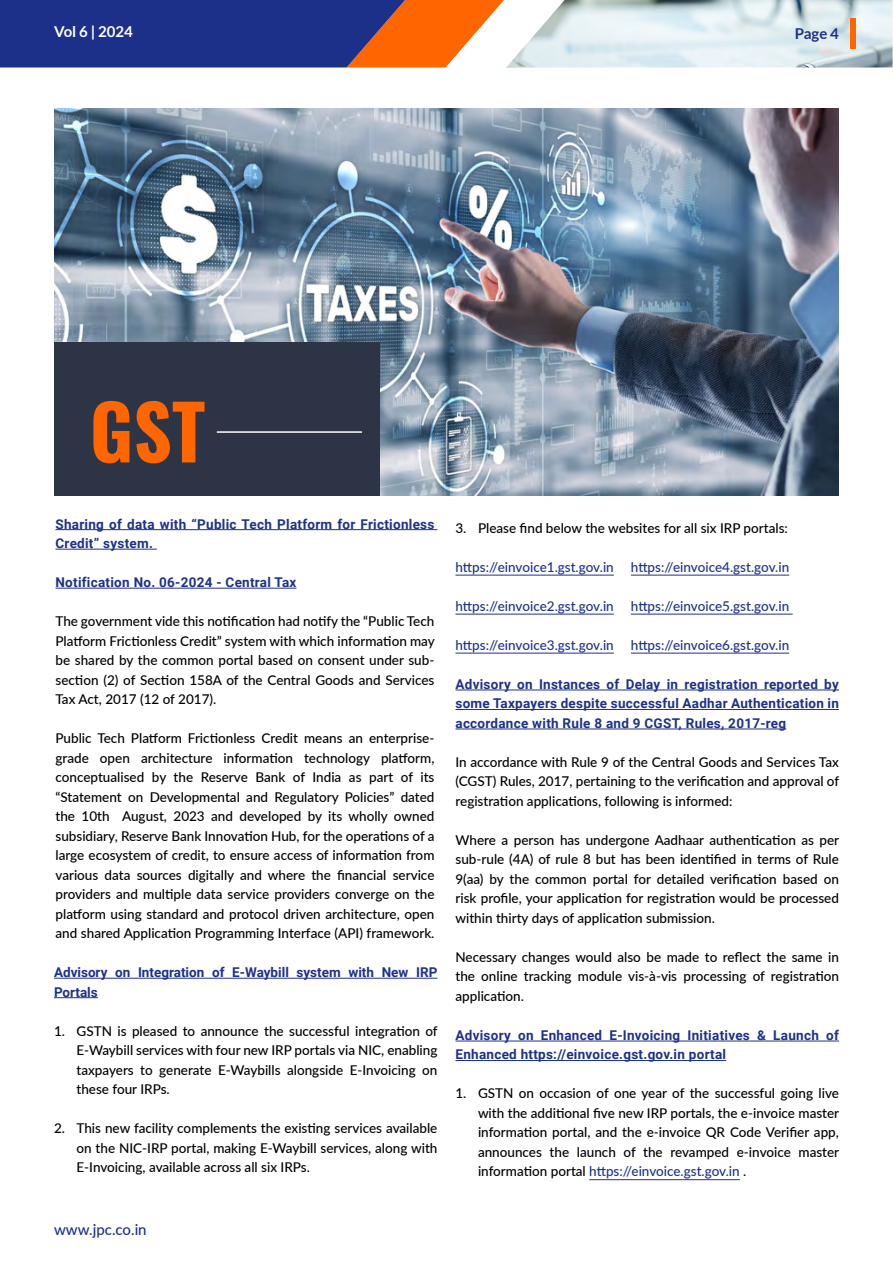
<style>
.page{position:relative;width:893px;height:1263px;background:#fff}
.page>*{position:absolute;margin:0;border:0;box-sizing:border-box;transform-origin:0 0}
.t1{font:700 75px "Oswald";color:#f60}
.t2{font:500 15px "Lato";color:#1d318a}
.t3{font:700 15px "Lato";color:#fff}
.t4{font:700 15px "Lato";color:#1d318a}
.t5{font:500 13.5px/19.5px "Lato";color:#000;text-align:justify}
.t6{font:700 13.5px/19.5px "Roboto";letter-spacing:.02em;color:#1d318a}
.t7{font:500 13.5px "Lato";color:#1d318a}
.t8{font:700 13.5px/19.5px "Roboto";color:#1d318a}
.s1{color:#1d318a}
</style>
<div class="page">
<img style="left:54px;top:108px;width:785px;height:387px">
<div style="left:54px;top:342px;width:326px;height:153px;background:#2c3445"></div>
<hr style="left:56px;top:529px;width:381px;height:1px;background:#1d318a">
<hr style="left:56px;top:549px;width:101px;height:1px;background:#1d318a">
<hr style="left:56px;top:588px;width:240px;height:1px;background:#1d318a">
<hr style="left:54px;top:978px;width:383px;height:1px;background:#1d318a">
<hr style="left:54px;top:997px;width:44px;height:1px;background:#1d318a">
<hr style="left:455px;top:575px;width:159px;height:1px;background:#1d318a">
<hr style="left:631px;top:575px;width:158px;height:1px;background:#1d318a">
<hr style="left:455px;top:614px;width:159px;height:1px;background:#1d318a">
<hr style="left:631px;top:614px;width:162px;height:1px;background:#1d318a">
<hr style="left:455px;top:653px;width:159px;height:1px;background:#1d318a">
<hr style="left:631px;top:653px;width:158px;height:1px;background:#1d318a">
<hr style="left:455px;top:690px;width:384px;height:1px;background:#1d318a">
<hr style="left:455px;top:709px;width:384px;height:1px;background:#1d318a">
<hr style="left:455px;top:729px;width:331px;height:1px;background:#1d318a">
<hr style="left:455px;top:1041px;width:384px;height:1px;background:#1d318a">
<hr style="left:455px;top:1060px;width:271px;height:1px;background:#1d318a">
<hr style="left:589px;top:1179px;width:151px;height:1px;background:#1d318a">
<hr style="left:217px;top:431px;width:145px;height:2px;background:#fff">
<svg style="left:0;top:0;width:504px;height:68px;background:#554675"></svg>
<img style="left:507px;top:0;width:385px;height:67px">
<svg style="left:892px;top:0;width:1px;height:68px"></svg>
<div style="left:850px;top:19px;width:5px;height:30px;background:#f60"></div>
<p class="t3" style="left:54px;top:23px;width:80px">Vol 6 | 2024</p>
<p class="t4" style="left:795px;top:25px;width:46px">Page 4</p>
<h1 class="t1" style="left:90px;top:393px;width:117px">GST</h1>
<p class="t6" style="left:56px;top:514px;width:380px">Sharing of data with “Public Tech Platform for Frictionless<br>Credit” system.</p>
<p class="t6" style="left:56px;top:572px;width:242px">Notification No. 06-2024 - Central Tax</p>
<p class="t5" style="left:56px;top:611px;width:381px">The government vide this notification had notify the “Public Tech Platform Frictionless Credit” system with which information may be shared by the common portal based on consent under sub&shy;section (2) of Section 158A of the Central Goods and Services Tax Act, 2017 (12 of 2017).</p>
<p class="t5" style="left:56px;top:728px;width:380px">Public Tech Platform Frictionless Credit means an enterprise&shy;grade open architecture information technology platform, conceptualised by the Reserve Bank of India as part of its “Statement on Developmental and Regulatory Policies” dated the 10th August, 2023 and developed by its wholly owned subsidiary, Reserve Bank Innovation Hub, for the operations of a large ecosystem of credit, to ensure access of information from various data sources digitally and where the financial service providers and multiple data service providers converge on the platform using standard and protocol driven architecture, open and shared Application Programming Interface (API) framework.</p>
<p class="t8" style="left:54px;top:962px;width:385px">Advisory on Integration of E-Waybill system with New IRP<br>Portals</p>
<p class="t5" style="left:77px;top:1020px;width:363px;text-indent:-23px">1. GSTN is pleased to announce the successful integration of E-Waybill services with four new IRP portals via NIC, enabling taxpayers to generate E-Waybills alongside E-Invoicing on these four IRPs.</p>
<p class="t5" style="left:77px;top:1118px;width:362px;text-indent:-23px">2. This new facility complements the existing services available on the NIC-IRP portal, making E-Waybill services, along with E-Invoicing, available across all six IRPs.</p>
<p class="t2" style="left:54px;top:1218px;width:94px">www.jpc.co.in</p>
<p class="t5" style="left:455px;top:518px;width:334px">3. Please find below the websites for all six IRP portals:</p>
<p class="t7" style="left:455px;top:557px;width:160px">https://einvoice1.gst.gov.in</p>
<p class="t7" style="left:631px;top:557px;width:160px">https://einvoice4.gst.gov.in</p>
<p class="t7" style="left:455px;top:596px;width:160px">https://einvoice2.gst.gov.in</p>
<p class="t7" style="left:631px;top:596px;width:160px">https://einvoice5.gst.gov.in</p>
<p class="t7" style="left:455px;top:635px;width:160px">https://einvoice3.gst.gov.in</p>
<p class="t7" style="left:631px;top:635px;width:160px">https://einvoice6.gst.gov.in</p>
<p class="t6" style="left:455px;top:674px;width:385px;text-align:justify">Advisory on Instances of Delay in registration reported by some Taxpayers despite successful Aadhar Authentication in accordance with Rule 8 and 9 CGST, Rules, 2017-reg</p>
<p class="t5" style="left:455px;top:752px;width:385px">In accordance with Rule 9 of the Central Goods and Services Tax (CGST) Rules, 2017, pertaining to the verification and approval of registration applications, following is informed:</p>
<p class="t5" style="left:455px;top:830px;width:385px">Where a person has undergone Aadhaar authentication as per sub-rule (4A) of rule 8 but has been identified in terms of Rule 9(aa) by the common portal for detailed verification based on risk profile, your application for registration would be processed within thirty days of application submission.</p>
<p class="t5" style="left:455px;top:947px;width:385px">Necessary changes would also be made to reflect the same in the online tracking module vis-à-vis processing of registration application.</p>
<p class="t6" style="left:455px;top:1025px;width:385px">Advisory on Enhanced E-Invoicing Initiatives &amp; Launch of<br>Enhanced https://einvoice.gst.gov.in portal</p>
<p class="t5" style="left:478px;top:1083px;width:363px;text-indent:-23px">1. GSTN on occasion of one year of the successful going live with the additional five new IRP portals, the e-invoice master information portal, and the e-invoice QR Code Verifier app, announces the launch of the revamped e-invoice master information portal <span class="s1">https://einvoice.gst.gov.in</span> .</p>
</div>
